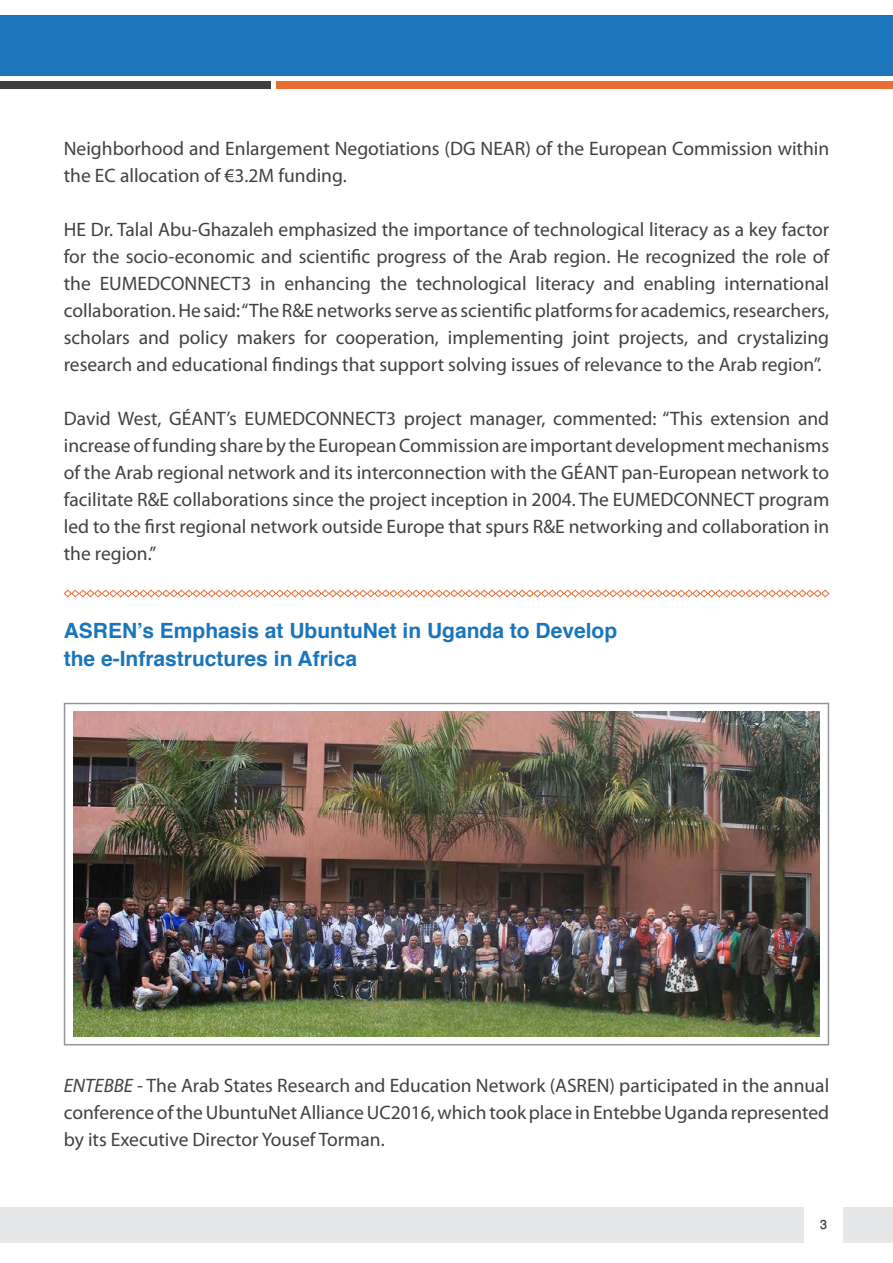
<style>
.page{position:relative;width:893px;height:1263px;background:#fff}
.page>*{position:absolute;margin:0;border:0;box-sizing:border-box;transform-origin:0 0}
.t1{font:700 21px/28.5px "Helvetica";color:#1b75bb}
.t2{font:19.5px/27px "Myriad Pro";color:#414042;text-align:justify}
.t3{font:500 18px "Win Soft Pro";color:#414042}
.s1{font-style:italic}
</style>
<div class="page">
<div style="left:276px;top:81px;width:617px;height:8px;background:#e86e33"></div>
<div style="left:0;top:81px;width:270px;height:8px;background:#404042"></div>
<div style="left:0;top:15px;width:893px;height:61px;background:#1c75ba"></div>
<div style="left:0;top:1206px;width:803px;height:36px;background:#e6e7e8"></div>
<div style="left:843px;top:1206px;width:50px;height:36px;background:#e6e7e8"></div>
<svg style="left:63px;top:589px;width:767px;height:9px"></svg>
<div style="left:64px;top:703px;width:765px;height:342px;border:2px solid #939598"></div>
<img style="left:73px;top:712px;width:747px;height:324px">
<p class="t2" style="left:64px;top:135px;width:767px">Neighborhood and Enlargement Negotiations (DG NEAR) of the European Commission within the EC allocation of €3.2M funding.</p>
<p class="t2" style="left:64px;top:216px;width:767px">HE Dr. Talal Abu-Ghazaleh emphasized the importance of technological literacy as a key factor for the socio-economic and scientific progress of the Arab region. He recognized the role of the EUMEDCONNECT3 in enhancing the technological literacy and enabling international collaboration. He said: “The R&amp;E networks serve as scientific platforms for academics, researchers, scholars and policy makers for cooperation, implementing joint projects, and crystalizing research and educational findings that support solving issues of relevance to the Arab region”.</p>
<p class="t2" style="left:64px;top:405px;width:767px">David West, GÉANT’s EUMEDCONNECT3 project manager, commented: “This extension and increase of funding share by the European Commission are important development mechanisms of the Arab regional network and its interconnection with the GÉANT pan-European network to facilitate R&amp;E collaborations since the project inception in 2004. The EUMEDCONNECT program led to the first regional network outside Europe that spurs R&amp;E networking and collaboration in the region.”</p>
<p class="t1" style="left:64px;top:616px;width:555px">ASREN’s Emphasis at UbuntuNet in Uganda to Develop the e-Infrastructures in Africa</p>
<p class="t2" style="left:64px;top:1072px;width:767px"><span class="s1">ENTEBBE</span> - The Arab States Research and Education Network (ASREN) participated in the annual conference of the UbuntuNet Alliance UC2016, which took place in Entebbe Uganda represented by its Executive Director Yousef Torman.</p>
<p class="t3" style="left:820px;top:1212px;width:9px">3</p>
</div>
